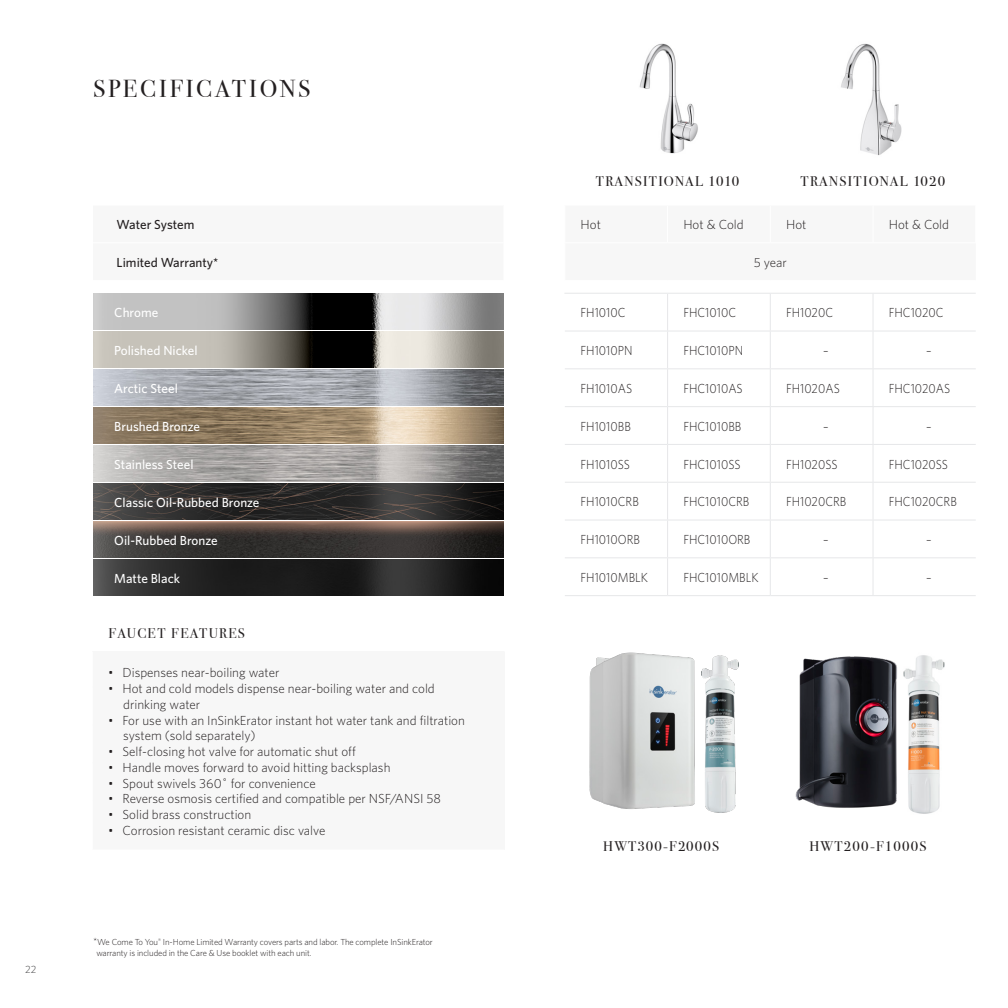
<style>
.page{position:relative;width:1008px;height:1008px;background:#fff}
.page>*{position:absolute;margin:0;border:0;box-sizing:border-box;transform-origin:0 0}
.t1{font:24.5px "Bodoni Svty Two ITCTT";letter-spacing:.12em;color:#231f20}
.t2{font:14px "Bodoni Svty Two ITCTT";letter-spacing:.08em;color:#231f20}
.t3{font:300 13.12px/15.8px "Whitney";color:#231f20}
.t4{font:300 13.12px "Whitney";color:#231f20;scale:.91 1}
.t5{font:500 13.12px "Whitney";color:#fff}
.t6{font:500 13.12px "Whitney";color:#231f20}
.t7{font:300 10.5px "Whitney";color:#3e3e3f}
.t8{font:300 8.75px/10.5px "Whitney";letter-spacing:-.01em;color:#231f20}
.s1{font-size:10.5px}
</style>
<div class="page">
<hr style="left:667px;top:294px;width:1px;height:37px;background:#e6e7e9">
<hr style="left:873px;top:294px;width:1px;height:37px;background:#e6e7e9">
<hr style="left:667px;top:331px;width:1px;height:37px;background:#e6e7e9">
<hr style="left:873px;top:331px;width:1px;height:37px;background:#e6e7e9">
<hr style="left:667px;top:369px;width:1px;height:37px;background:#e6e7e9">
<hr style="left:873px;top:369px;width:1px;height:37px;background:#e6e7e9">
<hr style="left:667px;top:407px;width:1px;height:37px;background:#e6e7e9">
<hr style="left:873px;top:407px;width:1px;height:37px;background:#e6e7e9">
<hr style="left:667px;top:445px;width:1px;height:37px;background:#e6e7e9">
<hr style="left:873px;top:445px;width:1px;height:37px;background:#e6e7e9">
<hr style="left:667px;top:483px;width:1px;height:37px;background:#e6e7e9">
<hr style="left:873px;top:483px;width:1px;height:37px;background:#e6e7e9">
<hr style="left:667px;top:520px;width:1px;height:37px;background:#e6e7e9">
<hr style="left:873px;top:520px;width:1px;height:37px;background:#e6e7e9">
<hr style="left:667px;top:558px;width:1px;height:37px;background:#e6e7e9">
<hr style="left:873px;top:558px;width:1px;height:37px;background:#e6e7e9">
<hr style="left:565px;top:595px;width:103px;height:1px;background:#e6e7e9">
<hr style="left:668px;top:595px;width:102px;height:1px;background:#e6e7e9">
<hr style="left:770px;top:595px;width:103px;height:1px;background:#e6e7e9">
<hr style="left:873px;top:595px;width:103px;height:1px;background:#e6e7e9">
<hr style="left:564px;top:293px;width:104px;height:1px;background:#e6e7e9">
<hr style="left:668px;top:293px;width:102px;height:1px;background:#e6e7e9">
<hr style="left:770px;top:293px;width:103px;height:1px;background:#e6e7e9">
<hr style="left:873px;top:293px;width:103px;height:1px;background:#e6e7e9">
<hr style="left:565px;top:331px;width:103px;height:1px;background:#e6e7e9">
<hr style="left:668px;top:331px;width:102px;height:1px;background:#e6e7e9">
<hr style="left:770px;top:331px;width:103px;height:1px;background:#e6e7e9">
<hr style="left:873px;top:331px;width:103px;height:1px;background:#e6e7e9">
<hr style="left:565px;top:368px;width:103px;height:1px;background:#e6e7e9">
<hr style="left:668px;top:368px;width:102px;height:1px;background:#e6e7e9">
<hr style="left:770px;top:368px;width:103px;height:1px;background:#e6e7e9">
<hr style="left:873px;top:368px;width:103px;height:1px;background:#e6e7e9">
<hr style="left:565px;top:406px;width:103px;height:1px;background:#e6e7e9">
<hr style="left:668px;top:406px;width:102px;height:1px;background:#e6e7e9">
<hr style="left:770px;top:406px;width:103px;height:1px;background:#e6e7e9">
<hr style="left:873px;top:406px;width:103px;height:1px;background:#e6e7e9">
<hr style="left:565px;top:444px;width:103px;height:1px;background:#e6e7e9">
<hr style="left:668px;top:444px;width:102px;height:1px;background:#e6e7e9">
<hr style="left:770px;top:444px;width:103px;height:1px;background:#e6e7e9">
<hr style="left:873px;top:444px;width:103px;height:1px;background:#e6e7e9">
<hr style="left:565px;top:482px;width:103px;height:1px;background:#e6e7e9">
<hr style="left:668px;top:482px;width:102px;height:1px;background:#e6e7e9">
<hr style="left:770px;top:482px;width:103px;height:1px;background:#e6e7e9">
<hr style="left:873px;top:482px;width:103px;height:1px;background:#e6e7e9">
<hr style="left:565px;top:520px;width:103px;height:1px;background:#e6e7e9">
<hr style="left:668px;top:520px;width:102px;height:1px;background:#e6e7e9">
<hr style="left:770px;top:520px;width:103px;height:1px;background:#e6e7e9">
<hr style="left:873px;top:520px;width:103px;height:1px;background:#e6e7e9">
<hr style="left:565px;top:557px;width:103px;height:1px;background:#e6e7e9">
<hr style="left:668px;top:557px;width:102px;height:1px;background:#e6e7e9">
<hr style="left:770px;top:557px;width:103px;height:1px;background:#e6e7e9">
<hr style="left:873px;top:557px;width:103px;height:1px;background:#e6e7e9">
<hr style="left:770px;top:294px;width:1px;height:37px;background:#e6e7e9">
<hr style="left:770px;top:331px;width:1px;height:37px;background:#e6e7e9">
<hr style="left:770px;top:369px;width:1px;height:37px;background:#e6e7e9">
<hr style="left:770px;top:407px;width:1px;height:37px;background:#e6e7e9">
<hr style="left:770px;top:445px;width:1px;height:37px;background:#e6e7e9">
<hr style="left:770px;top:483px;width:1px;height:37px;background:#e6e7e9">
<hr style="left:770px;top:520px;width:1px;height:37px;background:#e6e7e9">
<hr style="left:770px;top:558px;width:1px;height:37px;background:#e6e7e9">
<img style="left:93px;top:294px;width:411px;height:36px">
<img style="left:93px;top:332px;width:411px;height:35px">
<img style="left:93px;top:370px;width:411px;height:35px">
<img style="left:93px;top:408px;width:411px;height:35px">
<img style="left:93px;top:446px;width:411px;height:35px">
<img style="left:93px;top:484px;width:411px;height:35px">
<img style="left:93px;top:521px;width:411px;height:36px">
<img style="left:93px;top:559px;width:411px;height:36px">
<img style="left:639px;top:43px;width:59px;height:111px">
<img style="left:841px;top:43px;width:61px;height:113px">
<div style="left:92px;top:652px;width:412px;height:198px;background:#f7f7f7"></div>
<hr style="left:92px;top:652px;width:1px;height:35px;background:#fff">
<hr style="left:92px;top:688px;width:1px;height:37px;background:#fff">
<hr style="left:92px;top:726px;width:1px;height:36px;background:#fff">
<hr style="left:31px;top:687px;width:62px;height:1px;background:#fff">
<hr style="left:31px;top:725px;width:62px;height:1px;background:#fff">
<hr style="left:31px;top:762px;width:62px;height:1px;background:#fff">
<hr style="left:92px;top:763px;width:1px;height:37px;background:#fff">
<hr style="left:92px;top:801px;width:1px;height:49px;background:#fff">
<hr style="left:31px;top:800px;width:62px;height:1px;background:#fff">
<img style="left:704px;top:655px;width:35px;height:158px">
<img style="left:589px;top:652px;width:115px;height:157px">
<img style="left:795px;top:656px;width:102px;height:152px">
<img style="left:903px;top:655px;width:42px;height:159px">
<p class="t7" style="left:25px;top:963px;width:13px">22</p>
<p class="t1" style="left:93px;top:68px;width:219px">SPECIFICATIONS</p>
<p class="t2" style="left:596px;top:170px;width:145px">TRANSITIONAL 1010</p>
<p class="t2" style="left:801px;top:170px;width:146px">TRANSITIONAL 1020</p>
<p class="t6" style="left:117px;top:217px;width:79px">Water System</p>
<p class="t3" style="left:581px;top:217px;width:22px">Hot</p>
<p class="t3" style="left:683px;top:217px;width:62px">Hot &amp; Cold</p>
<p class="t3" style="left:786px;top:217px;width:22px">Hot</p>
<p class="t3" style="left:889px;top:217px;width:62px">Hot &amp; Cold</p>
<p class="t6" style="left:117px;top:254px;width:103px">Limited Warranty*</p>
<p class="t3" style="left:754px;top:254px;width:35px">5 year</p>
<p class="t4" style="left:581px;top:305px;width:51px">FH1010C</p>
<p class="t4" style="left:683px;top:305px;width:59px">FHC1010C</p>
<p class="t4" style="left:786px;top:305px;width:53px">FH1020C</p>
<p class="t4" style="left:889px;top:305px;width:62px">FHC1020C</p>
<p class="t4" style="left:581px;top:343px;width:59px">FH1010PN</p>
<p class="t4" style="left:683px;top:343px;width:67px">FHC1010PN</p>
<p class="t4" style="left:823px;top:343px;width:7px">–</p>
<p class="t4" style="left:926px;top:343px;width:7px">–</p>
<p class="t4" style="left:581px;top:381px;width:58px">FH1010AS</p>
<p class="t4" style="left:683px;top:381px;width:67px">FHC1010AS</p>
<p class="t4" style="left:786px;top:381px;width:61px">FH1020AS</p>
<p class="t4" style="left:889px;top:381px;width:69px">FHC1020AS</p>
<p class="t4" style="left:581px;top:419px;width:57px">FH1010BB</p>
<p class="t4" style="left:683px;top:419px;width:65px">FHC1010BB</p>
<p class="t4" style="left:823px;top:419px;width:7px">–</p>
<p class="t4" style="left:926px;top:419px;width:7px">–</p>
<p class="t4" style="left:581px;top:456px;width:56px">FH1010SS</p>
<p class="t4" style="left:683px;top:456px;width:64px">FHC1010SS</p>
<p class="t4" style="left:786px;top:456px;width:58px">FH1020SS</p>
<p class="t4" style="left:889px;top:456px;width:67px">FHC1020SS</p>
<p class="t4" style="left:581px;top:494px;width:66px">FH1010CRB</p>
<p class="t4" style="left:683px;top:494px;width:74px">FHC1010CRB</p>
<p class="t4" style="left:786px;top:494px;width:68px">FH1020CRB</p>
<p class="t4" style="left:889px;top:494px;width:76px">FHC1020CRB</p>
<p class="t4" style="left:581px;top:532px;width:67px">FH1010ORB</p>
<p class="t4" style="left:683px;top:532px;width:75px">FHC1010ORB</p>
<p class="t4" style="left:823px;top:532px;width:7px">–</p>
<p class="t4" style="left:926px;top:532px;width:7px">–</p>
<p class="t4" style="left:581px;top:570px;width:76px">FH1010MBLK</p>
<p class="t4" style="left:683px;top:570px;width:84px">FHC1010MBLK</p>
<p class="t4" style="left:823px;top:570px;width:7px">–</p>
<p class="t4" style="left:926px;top:570px;width:7px">–</p>
<p class="t5" style="left:114px;top:304px;width:46px">Chrome</p>
<p class="t5" style="left:114px;top:342px;width:85px">Polished Nickel</p>
<p class="t5" style="left:114px;top:380px;width:65px">Arctic Steel</p>
<p class="t5" style="left:114px;top:418px;width:87px">Brushed Bronze</p>
<p class="t5" style="left:114px;top:456px;width:81px">Stainless Steel</p>
<p class="t5" style="left:114px;top:494px;width:147px">Classic Oil-Rubbed Bronze</p>
<p class="t5" style="left:114px;top:532px;width:105px">Oil-Rubbed Bronze</p>
<p class="t5" style="left:114px;top:570px;width:67px">Matte Black</p>
<p class="t2" style="left:109px;top:621px;width:138px">FAUCET FEATURES</p>
<p class="t3" style="left:108px;top:665px;width:173px">• Dispenses near-boiling water</p>
<p class="t3" style="left:123px;top:680px;width:313px;text-indent:-15px">• Hot and cold models dispense near-boiling water and cold drinking water</p>
<p class="t3" style="left:123px;top:712px;width:343px;text-indent:-15px">• For use with an InSinkErator instant hot water tank and filtration system (sold separately)</p>
<p class="t3" style="left:108px;top:743px;width:249px">• Self-closing hot valve for automatic shut off</p>
<p class="t3" style="left:108px;top:759px;width:284px">• Handle moves forward to avoid hitting backsplash</p>
<p class="t3" style="left:108px;top:775px;width:209px">• Spout swivels 360˚ for convenience</p>
<p class="t3" style="left:108px;top:791px;width:335px">• Reverse osmosis certified and compatible per NSF/ANSI 58</p>
<p class="t3" style="left:108px;top:806px;width:145px">• Solid brass construction</p>
<p class="t3" style="left:108px;top:822px;width:219px">• Corrosion resistant ceramic disc valve</p>
<p class="t8" style="left:96px;top:937px;width:338px;text-indent:-3px"><span class="s1">*</span>We Come To You<sup>®</sup> In-Home Limited Warranty covers parts and labor. The complete InSinkErator warranty is included in the Care &amp; Use booklet with each unit.</p>
<p class="t2" style="left:603px;top:835px;width:117px">HWT300-F2000S</p>
<p class="t2" style="left:809px;top:835px;width:118px">HWT200-F1000S</p>
</div>
